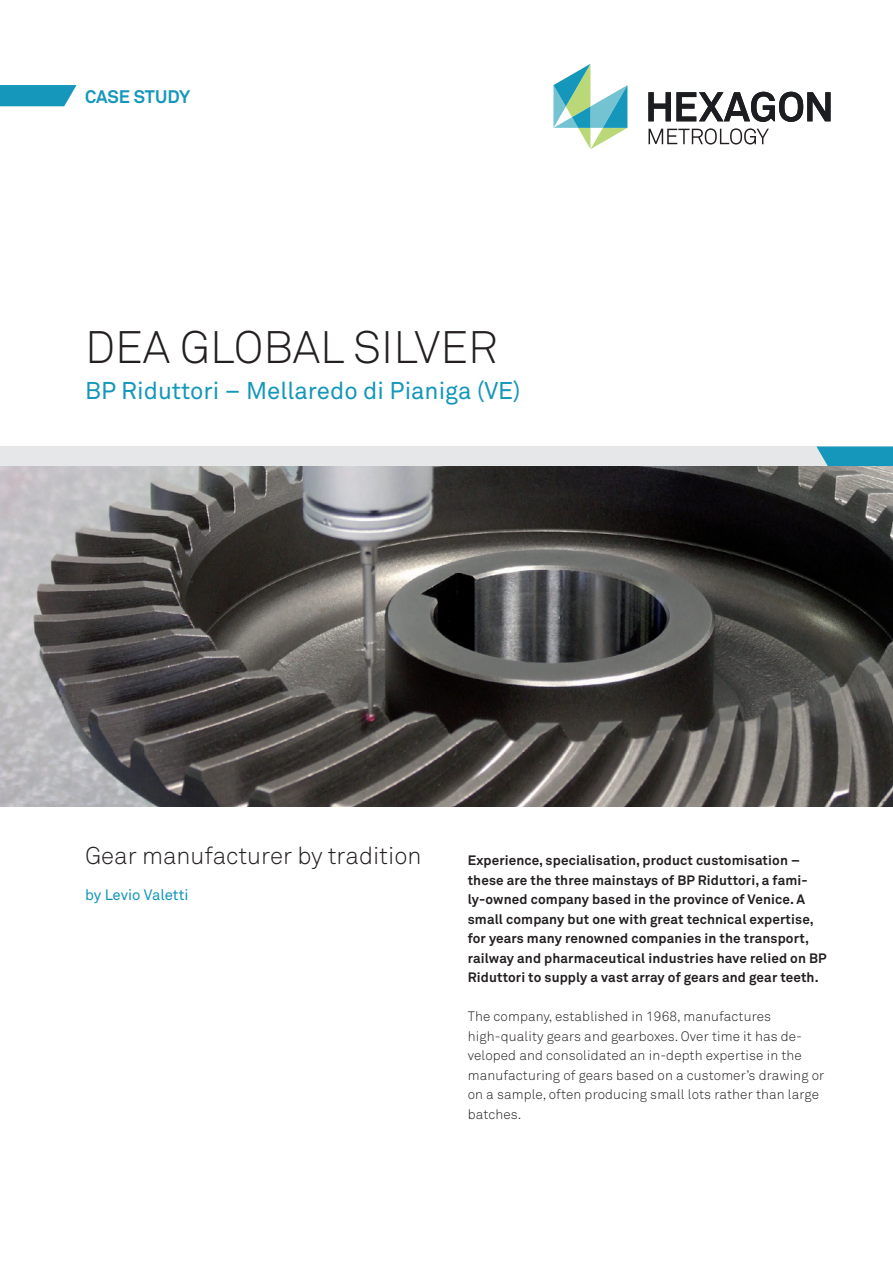
<style>
.page{position:relative;width:893px;height:1263px;background:#fff}
.page>*{position:absolute;margin:0;border:0;box-sizing:border-box;transform-origin:0 0}
.t1{font:45px "Akkurat Light Pro";color:#231f20}
.t2{font:24px "Akkurat Pro";color:#1497ba}
.t3{font:24px "Akkurat Light Pro";color:#231f20}
.t4{font:700 18px "Akkurat Pro";letter-spacing:-.005em;color:#1497ba}
.t5{font:15px "Akkurat Pro";letter-spacing:-.005em;color:#1497ba}
.t6{font:700 13.5px/19.5px "Akkurat Pro";letter-spacing:.01em;color:#231f20}
.t7{font:13.5px/19.5px "Akkurat Light Pro";letter-spacing:.01em;color:#231f20}
</style>
<div class="page">
<svg style="left:648px;top:92px;width:182px;height:30px"></svg>
<svg style="left:553px;top:64px;width:74px;height:85px"></svg>
<svg style="left:649px;top:128px;width:120px;height:17px"></svg>
<svg style="left:0;top:85px;width:77px;height:21px;background:#289fbf"></svg>
<div style="left:0;top:446px;width:893px;height:22px;background:#e6e7e9"></div>
<svg style="left:816px;top:446px;width:77px;height:20px;background:#299fbe"></svg>
<img style="left:0;top:466px;width:893px;height:341px">
<h3 class="t4" style="left:85px;top:85px;width:107px">case study</h3>
<h1 class="t1" style="left:85px;top:321px;width:414px">DEA GLOBAL Silver</h1>
<h2 class="t2" style="left:85px;top:377px;width:437px">BP Riduttori – Mellaredo di Pianiga (VE)</h2>
<h2 class="t3" style="left:85px;top:842px;width:338px">Gear manufacturer by tradition</h2>
<p class="t5" style="left:85px;top:886px;width:105px">by Levio Valetti</p>
<p class="t6" style="left:468px;top:851px;width:360px">Experience, specialisation, product customisation – these are the three mainstays of BP Riduttori, a fami&shy;ly-owned company based in the province of Venice. A small company but one with great technical expertise, for years many renowned companies in the transport, railway and pharmaceutical industries have relied on BP Riduttori to supply a vast array of gears and gear teeth.</p>
<p class="t7" style="left:468px;top:1007px;width:358px">The company, established in 1968, manufactures high-quality gears and gearboxes. Over time it has de&shy;veloped and consolidated an in-depth expertise in the manufacturing of gears based on a customer’s drawing or on a sample, often producing small lots rather than large batches.</p>
</div>
